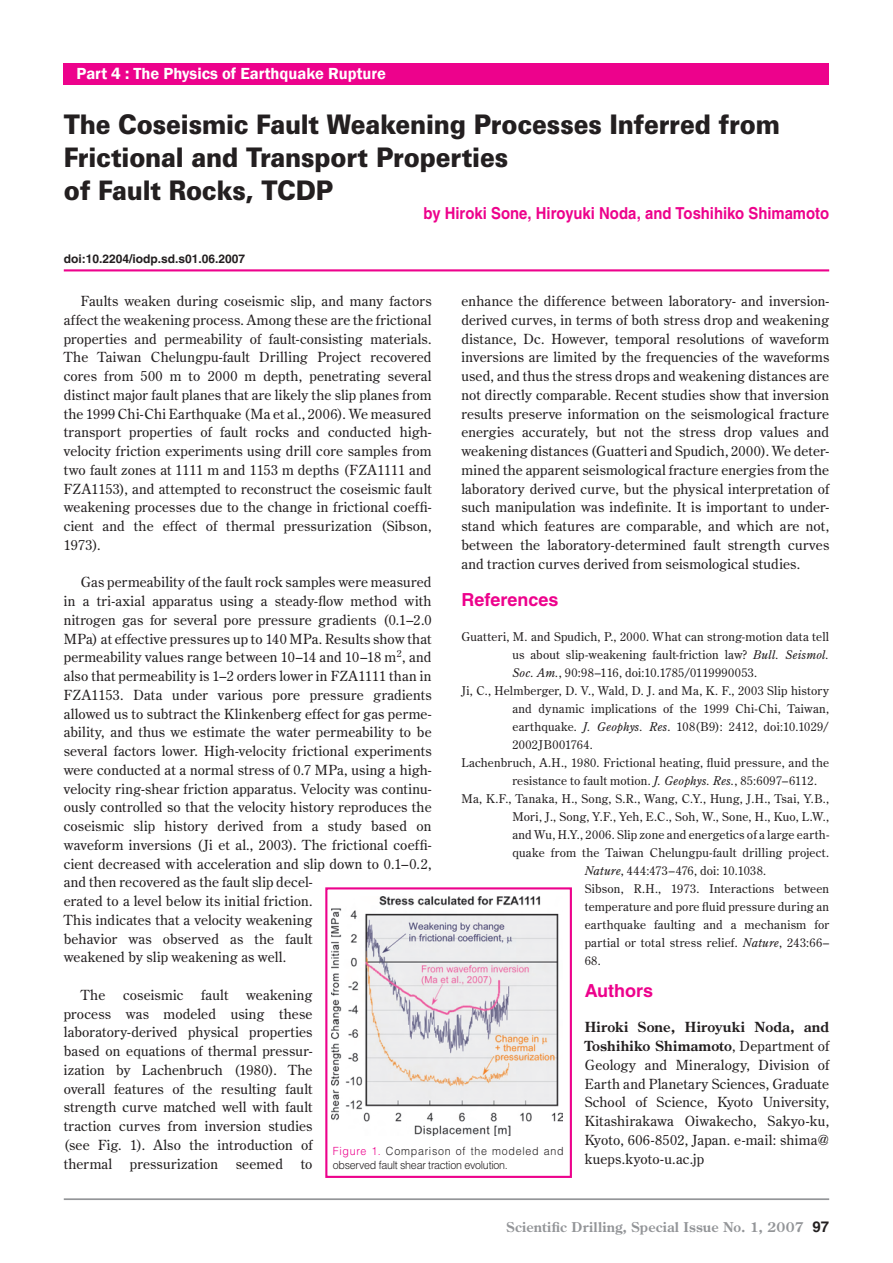
<style>
.page{position:relative;width:893px;height:1263px;background:#fff}
.page>*{position:absolute;margin:0;border:0;box-sizing:border-box;transform-origin:0 0}
.タイトル1__Title_1{font:900 27px/33px "Univers";letter-spacing:-.01em;color:#231f20;scale:.9 1}
.見出し_Sub-Heading{font:700 18px "Helvetica LT Std";color:#ed028c}
.見出しSub-Heading_after{font:700 18px "Helvetica LT Std";color:#ed028c}
.著者1__Author_in_Headi{font:700 16.5px "Helvetica LT Std";color:#ed028c;scale:.9 1}
.t1{font:600 16.5px "Franklin Gothic";color:#fff}
.本文_Article_w__indent{font:13.8px/18.8px "Century Old Style Std";letter-spacing:.015em;color:#231f20;text-align:justify}
.本文author_1__author_s{font:13.8px/18.8px "Century Old Style Std";letter-spacing:.02em;color:#231f20;text-align:justify}
.t2{font:700 13.5px "Century Old Style Std";letter-spacing:.015em;color:#939598}
.本文Ref1__Reference{font:12px/18px "Century Old Style Std";letter-spacing:.02em;color:#231f20;text-align:justify}
.doi{font:700 12px "Helvetica LT Std";color:#231f20}
.SD_Figure_Captions{font:300 11.25px/13.5px "Helvetica LT Std";letter-spacing:-.015em;color:#231f20;scale:.95 1}
.s1{font-style:italic}
.s2{font-weight:700}
.s3{color:#ed028c}
.s4{font-family:"Helvetica LT Std";font-size:15px;color:#231f20}
</style>
<div class="page">
<hr style="left:64px;top:1198px;width:765px;height:2px;background:#939598">
<hr style="left:64px;top:269px;width:765px;height:2px;background:#ed028c">
<div style="left:64px;top:64px;width:765px;height:21px;background:#ed028c"></div>
<div style="left:325px;top:887px;width:247px;height:291px;border:2px solid #ed028c"></div>
<img style="left:332px;top:896px;width:230px;height:240px">
<p class="t1" style="left:77px;top:63px;width:311px">Part 4 : The Physics of Earthquake Rupture</p>
<p class="タイトル1__Title_1" style="left:64px;top:107px;width:797px">The Coseismic Fault Weakening Processes Inferred from<br>Frictional and Transport Properties<br>of Fault Rocks, TCDP</p>
<p class="doi" style="left:64px;top:252px;width:183px">doi:10.2204/iodp.sd.s01.06.2007</p>
<p class="著者1__Author_in_Headi" style="left:423px;top:203px;width:452px">by Hiroki Sone, Hiroyuki Noda, and Toshihiko Shimamoto</p>
<p class="本文_Article_w__indent" style="left:64px;top:291px;width:369px;text-indent:17px">Faults weaken during coseismic slip, and many factors affect the weakening process. Among these are the frictional properties and permeability of fault-consisting materials.<br>The Taiwan Chelungpu-fault Drilling Project recovered cores from 500 m to 2000 m depth, penetrating several distinct major fault planes that are likely the slip planes from the 1999 Chi-Chi Earthquake (Ma et al., 2006). We measured transport properties of fault rocks and conducted high&shy;velocity friction experiments using drill core samples from two fault zones at 1111 m and 1153 m depths (FZA1111 and FZA1153), and attempted to reconstruct the coseismic fault weakening processes due to the change in frictional coeffi&shy;cient and the effect of thermal pressurization (Sibson, 1973).</p>
<p class="本文_Article_w__indent" style="left:64px;top:573px;width:369px;text-align:left;text-indent:17px">Gas permeability of the fault rock samples were measured in a tri-axial apparatus using a steady-flow method with nitrogen gas for several pore pressure gradients (0.1–2.0<br>MPa) at effective pressures up to 140 MPa. Results show that permeability values range between 10–14 and 10–18 m<sup>2</sup>, and also that permeability is 1–2 orders lower in FZA1111 than in FZA1153. Data under various pore pressure gradients allowed us to subtract the Klinkenberg effect for gas perme&shy;ability, and thus we estimate the water permeability to be several factors lower. High-velocity frictional experiments were conducted at a normal stress of 0.7 MPa, using a high&shy;velocity ring-shear friction apparatus. Velocity was continu&shy;ously controlled so that the velocity history reproduces the coseismic slip history derived from a study based on waveform inversions (Ji et al., 2003). The frictional coeffi&shy;cient decreased with acceleration and slip down to 0.1–0.2, and then recovered as the fault slip decel-<br>erated to a level below its initial friction.<br>This indicates that a velocity weakening<br>behavior was observed as the fault<br>weakened by slip weakening as well.</p>
<p class="本文_Article_w__indent" style="left:81px;top:985px;width:26px">The</p>
<p class="本文_Article_w__indent" style="left:123px;top:985px;width:62px">coseismic</p>
<p class="本文_Article_w__indent" style="left:201px;top:985px;width:29px">fault</p>
<p class="本文_Article_w__indent" style="left:461px;top:291px;width:369px">enhance the difference between laboratory- and inversion&shy;derived curves, in terms of both stress drop and weakening distance, Dc. However, temporal resolutions of waveform inversions are limited by the frequencies of the waveforms used, and thus the stress drops and weakening distances are not directly comparable. Recent studies show that inversion results preserve information on the seismological fracture energies accurately, but not the stress drop values and weakening distances (Guatteri and Spudich, 2000). We deter&shy;mined the apparent seismological fracture energies from the laboratory derived curve, but the physical interpretation of such manipulation was indefinite. It is important to under&shy;stand which features are comparable, and which are not, between the laboratory-determined fault strength curves and traction curves derived from seismological studies.</p>
<p class="見出し_Sub-Heading" style="left:461px;top:589px;width:99px">References</p>
<p class="本文Ref1__Reference" style="left:512px;top:627px;width:318px;text-indent:-51px">Guatteri, M. and Spudich, P., 2000. What can strong-motion data tell us about slip-weakening fault-friction law? <span class="s1">Bull. Seismol.<br>Soc. Am.</span>, 90:98–116, doi:10.1785/0119990053.</p>
<p class="本文Ref1__Reference" style="left:512px;top:681px;width:318px;text-indent:-51px">Ji, C., Helmberger, D. V., Wald, D. J. and Ma, K. F., 2003 Slip history and dynamic implications of the 1999 Chi-Chi, Taiwan, earthquake. <span class="s1">J. Geophys. Res</span>. 108(B9): 2412, doi:10.1029/ 2002JB001764.</p>
<p class="本文Ref1__Reference" style="left:512px;top:753px;width:318px;text-indent:-51px">Lachenbruch, A.H., 1980. Frictional heating, fluid pressure, and the resistance to fault motion. <span class="s1">J. Geophys. Res.</span>, 85:6097–6112.</p>
<p class="本文Ref1__Reference" style="left:461px;top:789px;width:369px">Ma, K.F., Tanaka, H., Song, S.R., Wang, C.Y., Hung, J.H., Tsai, Y.B.,</p>
<p class="本文Ref1__Reference" style="left:512px;top:807px;width:318px">Mori, J., Song, Y.F., Yeh, E.C., Soh, W., Sone, H., Kuo, L.W.,</p>
<p class="本文Ref1__Reference" style="left:512px;top:825px;width:318px">and Wu, H.Y., 2006. Slip zone and energetics of a large earth-</p>
<p class="本文Ref1__Reference" style="left:512px;top:843px;width:318px">quake from the Taiwan Chelungpu-fault drilling project.</p>
<p class="本文Ref1__Reference" style="left:585px;top:861px;width:183px"><span class="s1">Nature</span>, 444:473–476, doi: 10.1038.</p>
<p class="本文Ref1__Reference" style="left:585px;top:879px;width:246px">Sibson, R.H., 1973. Interactions between temperature and pore fluid pressure during an earthquake faulting and a mechanism for partial or total stress relief. <span class="s1">Nature</span>, 243:66– 68.</p>
<p class="見出しSub-Heading_after" style="left:585px;top:979px;width:70px">Authors</p>
<p class="本文author_1__author_s" style="left:585px;top:1018px;width:246px"><span class="s2">Hiroki Sone, Hiroyuki Noda, and Toshihiko Shimamoto</span>, Department of Geology and Mineralogy, Division of Earth and Planetary Sciences, Graduate School of Science, Kyoto University, Kitashirakawa Oiwakecho, Sakyo-ku, Kyoto, 606-8502, Japan. e-mail: shima@ kueps.kyoto-u.ac.jp</p>
<p class="本文_Article_w__indent" style="left:64px;top:985px;width:250px;text-indent:182px">weakening process was modeled using these laboratory-derived physical properties based on equations of thermal pressur&shy;ization by Lachenbruch (1980). The overall features of the resulting fault strength curve matched well with fault traction curves from inversion studies (see Fig. 1). Also the introduction of thermal</p>
<p class="SD_Figure_Captions" style="left:333px;top:1144px;width:245px"><span class="s3">Figure 1.</span> Comparison of the modeled and observed fault shear traction evolution.</p>
<p class="本文_Article_w__indent" style="left:130px;top:1154px;width:90px">pressurization</p>
<p class="本文_Article_w__indent" style="left:236px;top:1154px;width:49px">seemed</p>
<p class="本文_Article_w__indent" style="left:301px;top:1154px;width:13px">to</p>
<p class="t2" style="left:506px;top:1218px;width:324px">Scientific Drilling, Special Issue No. 1, 2007 <span class="s4">97</span></p>
</div>
